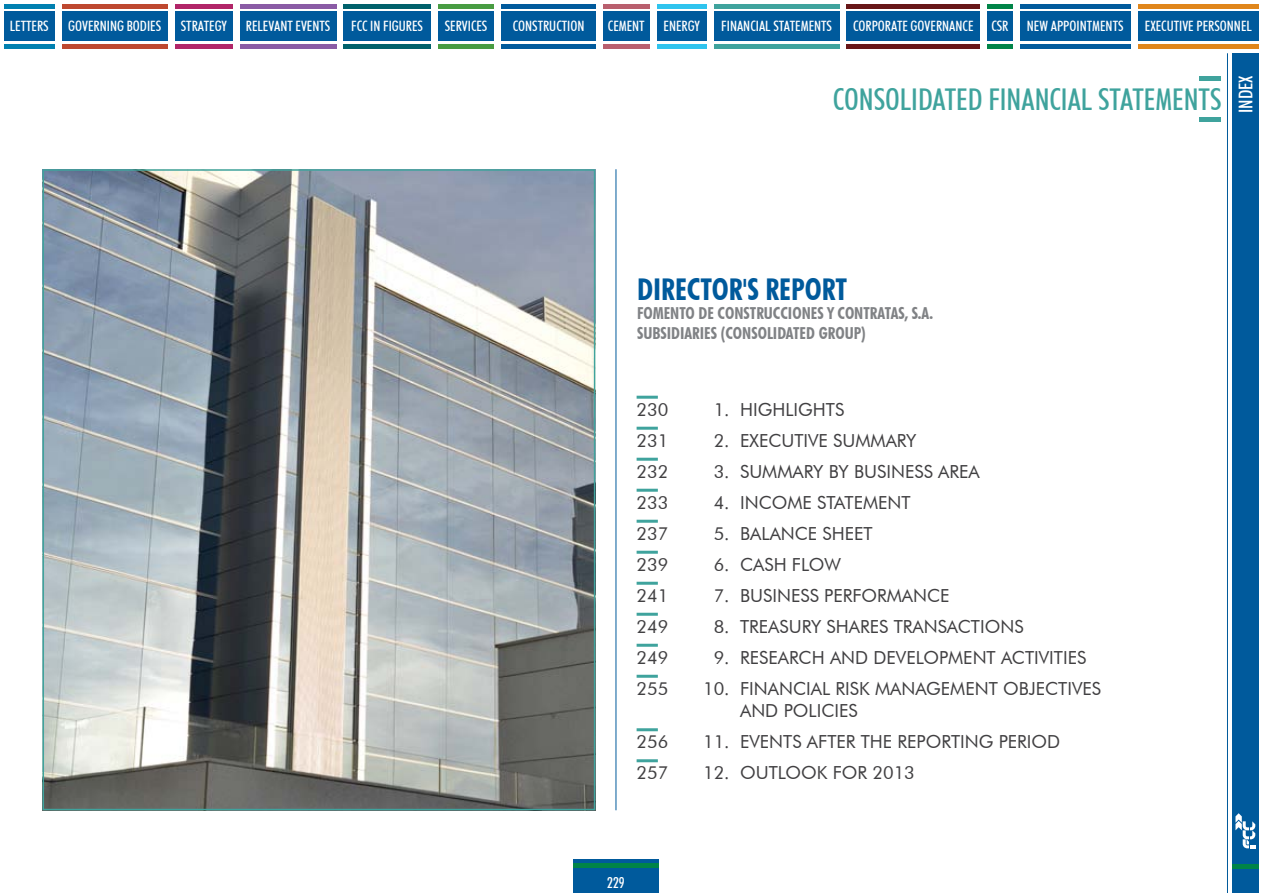
<style>
.page{position:relative;width:1263px;height:893px;background:#fff}
.page>*{position:absolute;margin:0;border:0;box-sizing:border-box;transform-origin:0 0}
.t1{font:500 condensed 30px "Futura BT";color:#3fa39d}
.t2{font:700 condensed 30px "Futura BT";color:#005a9c}
.t3{font:500 condensed 19.05px "Futura BT";color:#fff}
.t4{font:18px/22.5px "Futura BT";color:#414042}
.t5{font:700 condensed 16.5px "Futura BT";color:#808285}
.t6{font:500 condensed 15px "Futura BT";color:#fff}
.t7{font:500 condensed 14.25px "Futura BT";color:#fff}
</style>
<div class="page">
<hr style="left:1199px;top:77px;width:21px;height:4px;background:#3fa39d">
<hr style="left:1199px;top:117px;width:21px;height:4px;background:#3fa39d">
<hr style="left:637px;top:396px;width:21px;height:3px;background:#3fa39d">
<hr style="left:637px;top:427px;width:21px;height:3px;background:#3fa39d">
<hr style="left:637px;top:458px;width:21px;height:3px;background:#3fa39d">
<hr style="left:637px;top:489px;width:21px;height:3px;background:#3fa39d">
<hr style="left:637px;top:520px;width:21px;height:3px;background:#3fa39d">
<hr style="left:637px;top:551px;width:21px;height:3px;background:#3fa39d">
<hr style="left:637px;top:582px;width:21px;height:3px;background:#3fa39d">
<hr style="left:637px;top:613px;width:21px;height:3px;background:#3fa39d">
<hr style="left:637px;top:644px;width:21px;height:3px;background:#3fa39d">
<hr style="left:637px;top:675px;width:21px;height:3px;background:#3fa39d">
<hr style="left:637px;top:728px;width:21px;height:3px;background:#3fa39d">
<hr style="left:637px;top:759px;width:21px;height:3px;background:#3fa39d">
<img style="left:46px;top:172px;width:546px;height:635px">
<div style="left:43px;top:169px;width:552px;height:641px;border:2px solid #3fa39d"></div>
<hr style="left:616px;top:169px;width:1px;height:641px;background:#005a9c">
<div style="left:573px;top:868px;width:85px;height:25px;background:#005a9c"></div>
<div style="left:573px;top:859px;width:85px;height:5px;background:#005a9c"></div>
<hr style="left:573px;top:864px;width:85px;height:4px;background:#008448">
<div style="left:4px;top:12px;width:50px;height:29px;background:#005a9c"></div>
<div style="left:4px;top:4px;width:50px;height:5px;background:#0080b0"></div>
<hr style="left:4px;top:45px;width:50px;height:4px;background:#0080b0">
<div style="left:62px;top:12px;width:106px;height:29px;background:#005a9c"></div>
<div style="left:62px;top:4px;width:106px;height:5px;background:#be482f"></div>
<hr style="left:62px;top:45px;width:106px;height:4px;background:#be482f">
<div style="left:175px;top:12px;width:58px;height:29px;background:#005a9c"></div>
<div style="left:175px;top:4px;width:58px;height:5px;background:#b12568"></div>
<hr style="left:175px;top:45px;width:58px;height:4px;background:#b12568">
<div style="left:240px;top:12px;width:96px;height:29px;background:#005a9c"></div>
<div style="left:240px;top:4px;width:96px;height:5px;background:#8a5ba5"></div>
<hr style="left:240px;top:45px;width:96px;height:4px;background:#8a5ba5">
<div style="left:344px;top:12px;width:87px;height:29px;background:#005a9c"></div>
<div style="left:344px;top:4px;width:87px;height:5px;background:#00616b"></div>
<hr style="left:344px;top:45px;width:87px;height:4px;background:#00616b">
<div style="left:501px;top:12px;width:95px;height:29px;background:#005a9c"></div>
<div style="left:501px;top:4px;width:95px;height:5px;background:#005a9c"></div>
<hr style="left:501px;top:45px;width:95px;height:4px;background:#005a9c">
<div style="left:603px;top:12px;width:46px;height:29px;background:#005a9c"></div>
<div style="left:603px;top:4px;width:46px;height:5px;background:#b95f6e"></div>
<hr style="left:603px;top:45px;width:46px;height:4px;background:#b95f6e">
<div style="left:657px;top:12px;width:50px;height:29px;background:#005a9c"></div>
<div style="left:657px;top:4px;width:50px;height:5px;background:#2fc4ee"></div>
<hr style="left:657px;top:45px;width:50px;height:4px;background:#2fc4ee">
<div style="left:714px;top:12px;width:125px;height:29px;background:#005a9c"></div>
<div style="left:714px;top:4px;width:125px;height:5px;background:#3fa39d"></div>
<hr style="left:714px;top:45px;width:125px;height:4px;background:#3fa39d">
<div style="left:847px;top:12px;width:133px;height:29px;background:#005a9c"></div>
<div style="left:847px;top:4px;width:133px;height:5px;background:#671618"></div>
<hr style="left:847px;top:45px;width:133px;height:4px;background:#671618">
<div style="left:987px;top:12px;width:25px;height:29px;background:#005a9c"></div>
<div style="left:987px;top:4px;width:25px;height:5px;background:#008448"></div>
<hr style="left:987px;top:45px;width:25px;height:4px;background:#008448">
<div style="left:1138px;top:12px;width:121px;height:29px;background:#005a9c"></div>
<div style="left:1138px;top:4px;width:121px;height:5px;background:#e0861b"></div>
<hr style="left:1138px;top:45px;width:121px;height:4px;background:#e0861b">
<div style="left:1020px;top:12px;width:110px;height:29px;background:#005a9c"></div>
<div style="left:1020px;top:4px;width:110px;height:5px;background:#005a9c"></div>
<hr style="left:1020px;top:45px;width:110px;height:4px;background:#005a9c">
<div style="left:438px;top:12px;width:56px;height:29px;background:#005a9c"></div>
<div style="left:438px;top:4px;width:56px;height:5px;background:#489c42"></div>
<hr style="left:438px;top:45px;width:56px;height:4px;background:#489c42">
<hr style="left:1227px;top:53px;width:1px;height:840px;background:#005a9c">
<div style="left:1232px;top:53px;width:27px;height:807px;background:#005a9c"></div>
<div style="left:1232px;top:867px;width:27px;height:26px;background:#005a9c"></div>
<hr style="left:1232px;top:860px;width:27px;height:4px;background:#005a9c">
<hr style="left:1232px;top:864px;width:27px;height:4px;background:#008448">
<svg style="left:1235px;top:813px;width:20px;height:35px"></svg>
<p class="t7" style="left:10px;top:18px;width:39px">LETTERS</p>
<p class="t7" style="left:68px;top:18px;width:94px">GOVERNING BODIES</p>
<p class="t7" style="left:181px;top:18px;width:48px">STRATEGY</p>
<p class="t7" style="left:246px;top:18px;width:86px">RELEVANT EVENTS</p>
<p class="t7" style="left:351px;top:18px;width:73px">FCC IN FIGURES</p>
<p class="t7" style="left:445px;top:18px;width:44px">SERVICES</p>
<p class="t7" style="left:513px;top:18px;width:73px">CONSTRUCTION</p>
<p class="t7" style="left:608px;top:18px;width:13px">CEMENT</p>
<p class="t7" style="left:664px;top:18px;width:13px">ENERG</p>
<p class="t7" style="left:694px;top:18px;width:7px">Y</p>
<p class="t7" style="left:721px;top:18px;width:112px">FINANCIAL STATEMENTS</p>
<p class="t7" style="left:853px;top:18px;width:122px">CORPORATE GOVERNANCE</p>
<p class="t7" style="left:991px;top:18px;width:19px">CSR</p>
<p class="t7" style="left:1027px;top:18px;width:98px">NEW APPOINTMENTS</p>
<p class="t7" style="left:1145px;top:18px;width:108px">EXECUTIVE PERSONNEL</p>
<h1 class="t1" style="left:833px;top:81px;width:390px">CONSOLIDATED FINANCIAL STATEMENTS</h1>
<p class="t3" style="left:1234px;top:113px;width:39px;rotate:-90deg">INDEX</p>
<h1 class="t2" style="left:637px;top:271px;width:212px">DIRECTOR'S REPORT</h1>
<p class="t5" style="left:637px;top:303px;width:16px">FOMENTO</p>
<p class="t5" style="left:698px;top:303px;width:36px">DE CONSTRU</p>
<p class="t5" style="left:773px;top:303px;width:23px">CCIONES</p>
<p class="t5" style="left:827px;top:303px;width:26px">Y CONTRATAS</p>
<p class="t5" style="left:904px;top:303px;width:30px">, S.A.</p>
<p class="t5" style="left:637px;top:323px;width:8px">SUBSIDIARIES</p>
<p class="t5" style="left:721px;top:323px;width:21px">(CONSOLIDATED</p>
<p class="t5" style="left:819px;top:323px;width:19px">GROUP</p>
<p class="t5" style="left:861px;top:323px;width:6px">)</p>
<p class="t4" style="left:637px;top:398px;width:33px">230</p>
<p class="t4" style="left:714px;top:398px;width:132px">1. HIGHLIGHTS</p>
<p class="t4" style="left:637px;top:429px;width:33px">231</p>
<p class="t4" style="left:714px;top:429px;width:204px">2. EXECUTIVE SUMMARY</p>
<p class="t4" style="left:637px;top:460px;width:33px">232</p>
<p class="t4" style="left:714px;top:460px;width:268px">3. SUMMARY BY BUSINESS AREA</p>
<p class="t4" style="left:637px;top:491px;width:33px">233</p>
<p class="t4" style="left:714px;top:491px;width:198px">4. INCOME STATEMENT</p>
<p class="t4" style="left:637px;top:522px;width:33px">237</p>
<p class="t4" style="left:714px;top:522px;width:161px">5. BALANCE SHEET</p>
<p class="t4" style="left:637px;top:553px;width:33px">239</p>
<p class="t4" style="left:714px;top:553px;width:129px">6. CASH FLOW</p>
<p class="t4" style="left:637px;top:584px;width:33px">241</p>
<p class="t4" style="left:714px;top:584px;width:237px">7. BUSINESS PERFORMANCE</p>
<p class="t4" style="left:637px;top:615px;width:33px">249</p>
<p class="t4" style="left:714px;top:615px;width:311px">8. TREASURY SHARES TRANSACTIONS</p>
<p class="t4" style="left:637px;top:646px;width:33px">249</p>
<p class="t4" style="left:714px;top:646px;width:374px">9. RESEARCH AND DEVELOPMENT ACTIVITIES</p>
<p class="t4" style="left:637px;top:677px;width:33px">255</p>
<p class="t4" style="left:740px;top:677px;width:363px;text-indent:-37px">10. FINANCIAL RISK MANAGEMENT OBJECTIVES<br>AND POLICIES</p>
<p class="t4" style="left:637px;top:730px;width:33px">256</p>
<p class="t4" style="left:703px;top:730px;width:359px">11. EVENTS AFTER THE REPORTING PERIOD</p>
<p class="t4" style="left:637px;top:761px;width:33px">257</p>
<p class="t4" style="left:703px;top:761px;width:213px">12. OUTLOOK FOR 2013</p>
<p class="t6" style="left:607px;top:873px;width:19px">229</p>
</div>
